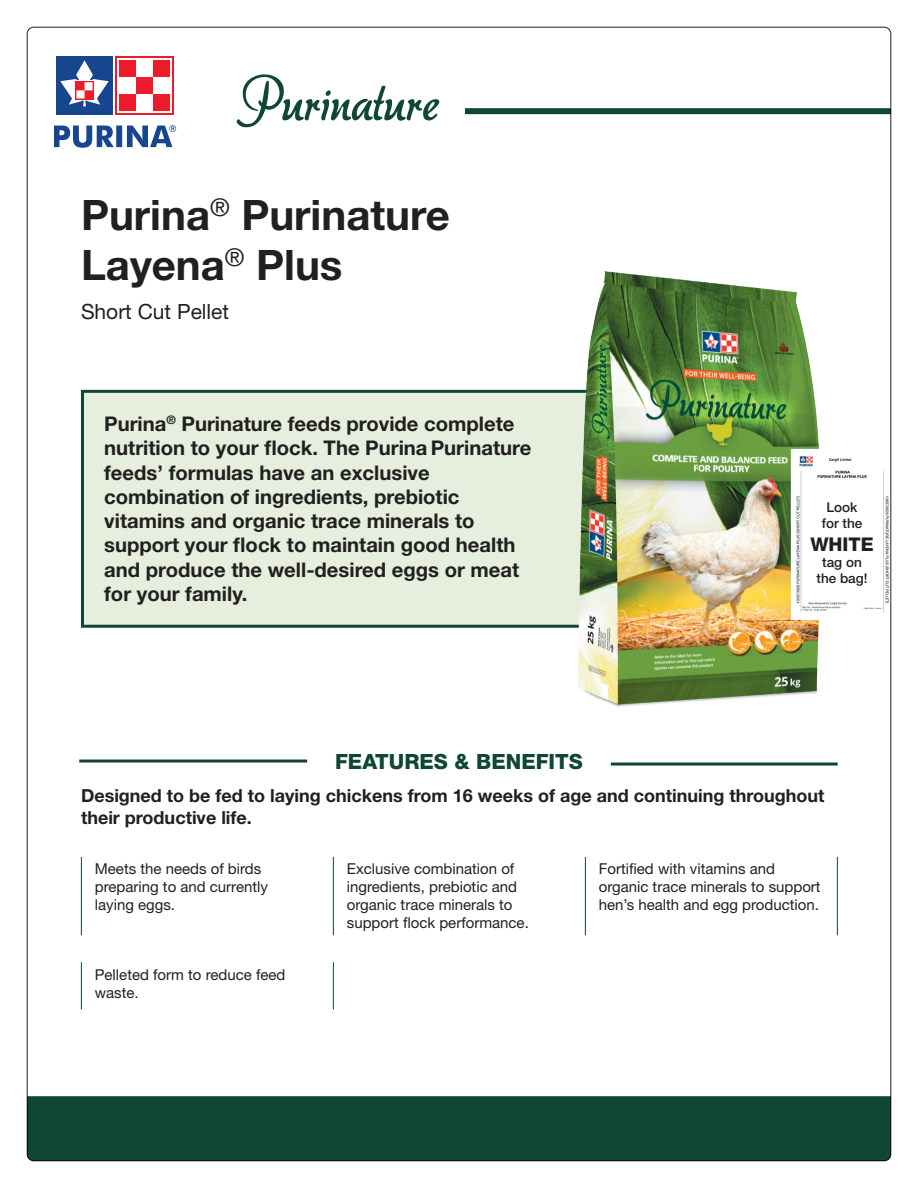
<style>
.page{position:relative;width:918px;height:1188px;background:#fff}
.page>*{position:absolute;margin:0;border:0;box-sizing:border-box;transform-origin:0 0}
.t1{font:700 42px/50.4px "Helvetica Neue LT Std";color:#231f20}
.t2{font:800 21px "Helvetica Neue LT Std";color:#0f4734}
.t3{font:21px "Helvetica Neue LT Std";color:#231f20}
.t4{font:700 20.25px/24.3px "Helvetica Neue LT Std";color:#231f20}
.t5{font:800 18.9px "Helvetica Neue LT Std";color:#231f20}
.t6{font:700 18px/21.6px "Helvetica Neue LT Std";color:#231f20}
.t7{font:15px/18px "Helvetica Neue LT Std";color:#231f20}
.t8{font:500 13.5px/16.2px "Helvetica Neue LT Std";color:#231f20;text-align:center}
</style>
<div class="page">
<div style="left:56px;top:56px;width:57px;height:59px;background:#17468e"></div>
<div style="left:115px;top:56px;width:59px;height:59px;background:#ee1b2b"></div>
<div style="left:117px;top:58px;width:55px;height:55px;background:#fff"></div>
<div style="left:119px;top:60px;width:17px;height:17px;background:#ee1b2b"></div>
<div style="left:153px;top:60px;width:17px;height:17px;background:#ee1b2b"></div>
<div style="left:136px;top:77px;width:17px;height:17px;background:#ee1b2b"></div>
<div style="left:119px;top:94px;width:17px;height:17px;background:#ee1b2b"></div>
<div style="left:153px;top:94px;width:17px;height:17px;background:#ee1b2b"></div>
<svg style="left:60px;top:60px;width:49px;height:46px"></svg>
<svg style="left:54px;top:125px;width:122px;height:23px"></svg>
<div style="left:465px;top:108px;width:426px;height:6px;background:#0f4734"></div>
<div style="left:27px;top:1096px;width:864px;height:65px;background:#0f4734"></div>
<svg style="left:237px;top:74px;width:202px;height:53px"></svg>
<div style="left:82px;top:391px;width:718px;height:235px;background:#e6eedd"></div>
<div style="left:81px;top:390px;width:720px;height:238px;border:3px solid #0f4734"></div>
<hr style="left:81px;top:857px;width:1px;height:78px;background:#0f4734">
<hr style="left:333px;top:857px;width:1px;height:78px;background:#0f4734">
<hr style="left:585px;top:857px;width:1px;height:78px;background:#0f4734">
<hr style="left:837px;top:857px;width:1px;height:78px;background:#0f4734">
<hr style="left:81px;top:962px;width:1px;height:47px;background:#0f4734">
<hr style="left:333px;top:962px;width:1px;height:47px;background:#0f4734">
<img style="left:543px;top:271px;width:276px;height:436px">
<svg style="left:790px;top:448px;width:102px;height:173px"></svg>
<hr style="left:79px;top:760px;width:228px;height:3px;background:#0f4734">
<hr style="left:611px;top:763px;width:227px;height:3px;background:#0f4734">
<h1 class="t1" style="left:81px;top:188px;width:370px">Purina<sup>®</sup> Purinature<br>Layena<sup>®</sup> Plus</h1>
<p class="t3" style="left:81px;top:299px;width:150px">Short Cut Pellet</p>
<p class="t4" style="left:104px;top:411px;width:429px">Purina<sup>®</sup> Purinature feeds provide complete nutrition to your flock. The Purina Purinature feeds’ formulas have an exclusive combination of ingredients, prebiotic vitamins and organic trace minerals to support your flock to maintain good health and produce the well-desired eggs or meat for your family.</p>
<p class="t2" style="left:335px;top:749px;width:249px">FEATURES &amp; BENEFITS</p>
<p class="t8" style="left:822px;top:499px;width:42px">Look for the</p>
<p class="t5" style="left:810px;top:533px;width:65px">WHITE</p>
<p class="t8" style="left:817px;top:554px;width:53px">tag on the bag!</p>
<p class="t6" style="left:81px;top:785px;width:745px">Designed to be fed to laying chickens from 16 weeks of age and continuing throughout their productive life.</p>
<p class="t7" style="left:95px;top:860px;width:175px">Meets the needs of birds preparing to and currently laying eggs.</p>
<p class="t7" style="left:347px;top:860px;width:183px">Exclusive combination of ingredients, prebiotic and organic trace minerals to support flock performance.</p>
<p class="t7" style="left:599px;top:860px;width:223px">Fortified with vitamins and organic trace minerals to support hen’s health and egg production.</p>
<p class="t7" style="left:95px;top:965px;width:192px">Pelleted form to reduce feed waste.</p>
</div>
